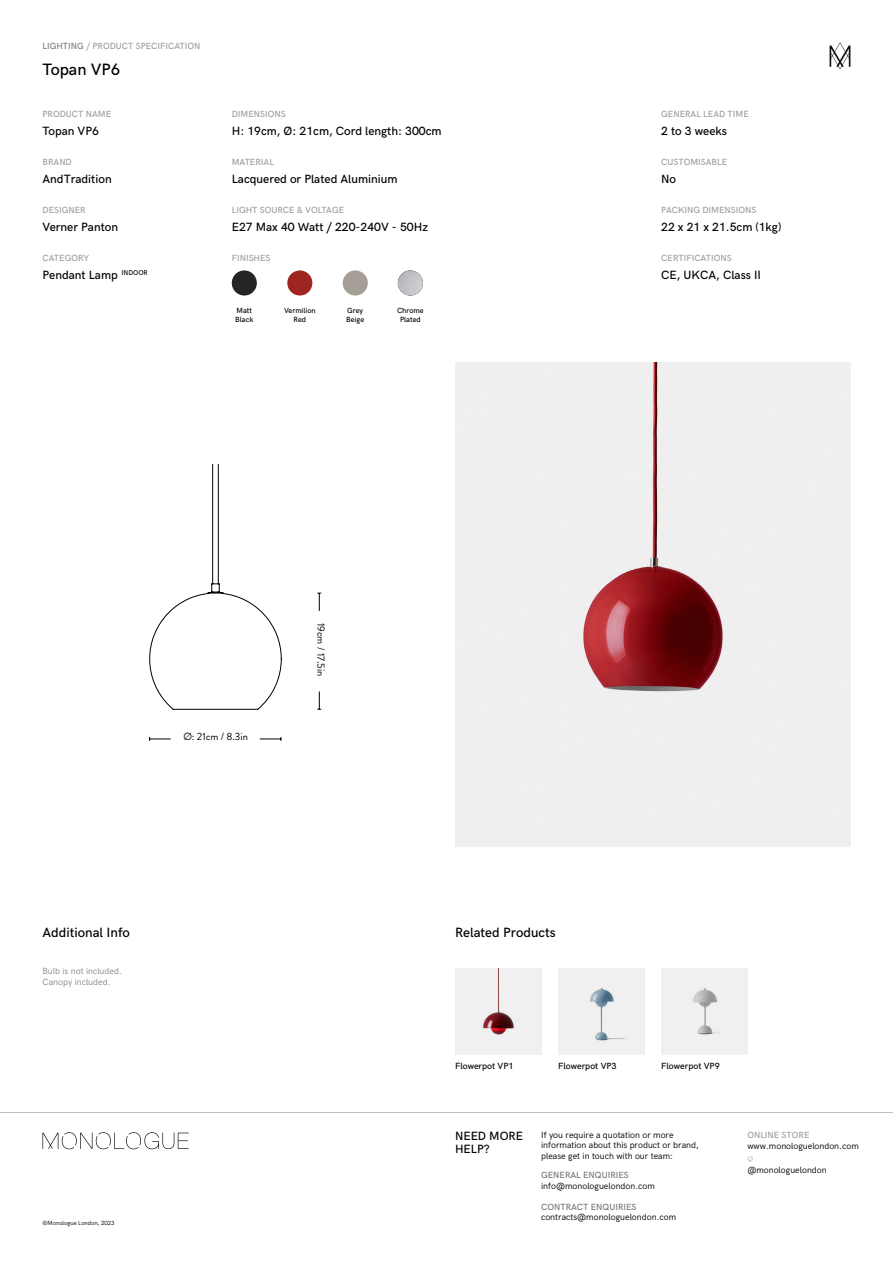
<style>
.page{position:relative;width:893px;height:1263px;background:#fff}
.page>*{position:absolute;margin:0;border:0;box-sizing:border-box;transform-origin:0 0}
.t1{font:500 16.5px "HK Grotesk";color:#000}
.t2{font:500 13.5px "HK Grotesk";color:#000}
.t3{font:500 12px/13.5px "HK Grotesk";color:#000}
.t4{font:10.5px "Brandon Grotesque";color:#000}
.t5{font:9px/10.5px "HK Grotesk";color:#000}
.t6{font:500 9px "HK Grotesk";color:#9d9d9c}
.t7{font:500 9px "HK Grotesk";color:#000}
.t8{font:500 9px "HK Grotesk";color:#757777}
.t9{font:9px/10.5px "HK Grotesk";color:#878787}
.t10{font:500 7.5px/9px "HK Grotesk";color:#000}
.t11{font:6px "HK Grotesk";color:#000}
.s1{color:#7c7b7b}
</style>
<div class="page">
<svg style="left:747px;top:1156px;width:6px;height:5px"></svg>
<hr style="left:0;top:1112px;width:893px;height:1px;background:#bcbcbc">
<svg style="left:43px;top:1132px;width:146px;height:17px"></svg>
<svg style="left:830px;top:42px;width:20px;height:27px"></svg>
<img style="left:455px;top:968px;width:86px;height:86px">
<div style="left:661px;top:968px;width:86px;height:86px;background:#f0f0f0"></div>
<img style="left:455px;top:363px;width:395px;height:483px">
<div style="left:558px;top:968px;width:86px;height:86px;background:#f0f0f0"></div>
<div style="left:232px;top:270px;width:25px;height:25px;background:#252624;border-radius:50%"></div>
<div style="left:343px;top:270px;width:25px;height:25px;background:#a49e97;border-radius:50%"></div>
<div style="left:287px;top:270px;width:25px;height:25px;background:#9f2521;border-radius:50%"></div>
<img style="left:398px;top:270px;width:25px;height:25px;border-radius:13px">
<svg style="left:317px;top:593px;width:4px;height:18px"></svg>
<svg style="left:317px;top:691px;width:4px;height:19px"></svg>
<svg style="left:260px;top:737px;width:22px;height:4px"></svg>
<svg style="left:149px;top:737px;width:22px;height:4px"></svg>
<svg style="left:149px;top:464px;width:133px;height:246px"></svg>
<p class="t6" style="left:43px;top:39px;width:159px"><span class="s1">LIGHTING</span> / PRODUCT SPECIFICATION</p>
<h1 class="t1" style="left:43px;top:57px;width:79px">Topan VP6</h1>
<p class="t6" style="left:43px;top:107px;width:70px">PRODUCT NAME</p>
<p class="t6" style="left:232px;top:107px;width:55px">DIMENSIONS</p>
<p class="t6" style="left:661px;top:107px;width:89px">GENERAL LEAD TIME</p>
<p class="t3" style="left:43px;top:123px;width:58px">Topan VP6</p>
<p class="t3" style="left:232px;top:123px;width:211px">H: 19cm, Ø: 21cm, Cord length: 300cm</p>
<p class="t3" style="left:661px;top:123px;width:67px">2 to 3 weeks</p>
<p class="t6" style="left:43px;top:155px;width:31px">BRAND</p>
<p class="t6" style="left:232px;top:155px;width:44px">MATERIAL</p>
<p class="t6" style="left:661px;top:155px;width:67px">CUSTOMISABLE</p>
<p class="t3" style="left:43px;top:171px;width:71px">AndTradition</p>
<p class="t3" style="left:232px;top:171px;width:167px">Lacquered or Plated Aluminium</p>
<p class="t3" style="left:661px;top:171px;width:16px">No</p>
<p class="t6" style="left:43px;top:203px;width:45px">DESIGNER</p>
<p class="t6" style="left:232px;top:203px;width:114px">LIGHT SOURCE &amp; VOLTAGE</p>
<p class="t6" style="left:661px;top:203px;width:97px">PACKING DIMENSIONS</p>
<p class="t3" style="left:43px;top:219px;width:77px">Verner Panton</p>
<p class="t3" style="left:232px;top:219px;width:198px">E27 Max 40 Watt / 220-240V - 50Hz</p>
<p class="t3" style="left:661px;top:219px;width:122px">22 x 21 x 21.5cm (1kg)</p>
<p class="t6" style="left:43px;top:251px;width:48px">CATEGORY</p>
<p class="t6" style="left:232px;top:251px;width:40px">FINISHES</p>
<p class="t6" style="left:661px;top:251px;width:72px">CERTIFICATIONS</p>
<p class="t3" style="left:43px;top:267px;width:107px">Pendant Lamp <sup>INDOOR</sup></p>
<p class="t3" style="left:661px;top:267px;width:101px">CE, UKCA, Class II</p>
<p class="t10" style="left:235px;top:305px;width:19px">Matt<br>Black</p>
<p class="t10" style="left:346px;top:305px;width:19px">Grey<br>Beige</p>
<p class="t10" style="left:284px;top:305px;width:33px;text-align:center">Vermilion<br>Red</p>
<p class="t10" style="left:397px;top:305px;width:28px;text-align:center">Chrome<br>Plated</p>
<p class="t4" style="left:183px;top:730px;width:66px">Ø: 21cm / 8.3in</p>
<p class="t4" style="left:328px;top:623px;width:55px;rotate:90deg">19cm / 17.5in</p>
<p class="t2" style="left:43px;top:923px;width:89px">Additional Info</p>
<p class="t2" style="left:455px;top:923px;width:102px">Related Products</p>
<p class="t9" style="left:43px;top:965px;width:81px">Bulb is not included.<br>Canopy included.</p>
<p class="t11" style="left:43px;top:1218px;width:74px">©Monologue London, 2023</p>
<p class="t7" style="left:455px;top:1059px;width:60px">Flowerpot VP1</p>
<p class="t7" style="left:558px;top:1059px;width:60px">Flowerpot VP3</p>
<p class="t7" style="left:661px;top:1059px;width:60px">Flowerpot VP9</p>
<p class="t5" style="left:541px;top:1128px;width:134px">If you require a quotation or more</p>
<p class="t6" style="left:747px;top:1128px;width:64px">ONLINE STORE</p>
<p class="t5" style="left:541px;top:1139px;width:159px">information about this product or brand, please get in touch with our team:</p>
<p class="t3" style="left:455px;top:1128px;width:70px">NEED MORE<br>HELP?</p>
<p class="t5" style="left:747px;top:1140px;width:113px">www.monologuelondon.com</p>
<p class="t5" style="left:747px;top:1164px;width:81px">@monologuelondon</p>
<p class="t8" style="left:541px;top:1200px;width:97px">CONTRACT ENQUIRIES</p>
<p class="t5" style="left:541px;top:1211px;width:137px">contracts@monologuelondon.com</p>
<p class="t8" style="left:541px;top:1168px;width:89px">GENERAL ENQUIRIES</p>
<p class="t5" style="left:541px;top:1180px;width:115px">info@monologuelondon.com</p>
</div>
